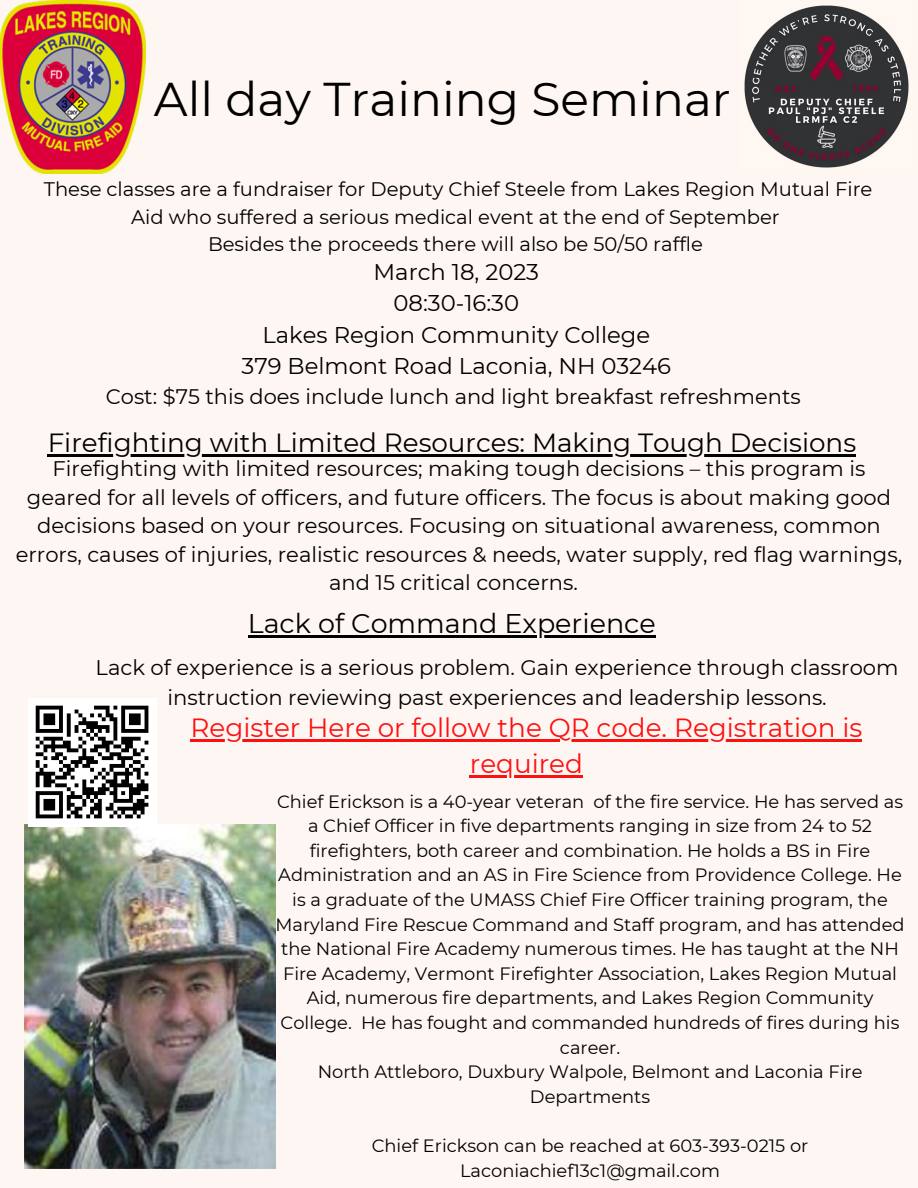
<style>
.page{position:relative;width:918px;height:1188px;background:#fdf6f2}
.page>*{position:absolute;margin:0;border:0;box-sizing:border-box;transform-origin:0 0}
.t1{font:47.25px "Montserrat";color:#000}
.t2{font:27px "Montserrat";color:#000}
.t3{font:26.25px "Montserrat";color:#000}
.t4{font:26.25px/36px "Montserrat";color:#ff1010;text-align:center}
.t5{font:22.8px/31.2px "Montserrat";color:#000;text-align:center}
.t6{font:21.15px/28.5px "Montserrat";color:#000;text-align:center}
.t7{font:21px "Montserrat";color:#000}
.t8{font:19.65px/27.3px "Montserrat";color:#000;text-align:center}
.t9{font:17.85px/24.6px "Montserrat";color:#000;text-align:center}
</style>
<div class="page">
<img style="left:0;top:0;width:145px;height:173px">
<img style="left:24px;top:820px;width:251px;height:349px">
<div style="left:28px;top:698px;width:128px;height:128px;background:#fff"></div>
<svg style="left:35px;top:705px;width:114px;height:114px"></svg>
<img style="left:744px;top:5px;width:165px;height:163px">
<hr style="left:48px;top:454px;width:808px;height:2px;background:#000">
<hr style="left:191px;top:739px;width:671px;height:2px;background:#ff1010">
<hr style="left:470px;top:775px;width:113px;height:2px;background:#ff1010">
<hr style="left:248px;top:635px;width:408px;height:2px;background:#000">
<h1 class="t1" style="left:154px;top:70px;width:578px">All day Training Seminar</h1>
<p class="t8" style="left:44px;top:176px;width:830px">These classes are a fundraiser for Deputy Chief Steele from Lakes Region Mutual Fire<br>Aid who suffered a serious medical event at the end of September<br>Besides the proceeds there will also be 50/50 raffle</p>
<p class="t5" style="left:242px;top:256px;width:431px">March 18, 2023<br>08:30-16:30<br>Lakes Region Community College<br>379 Belmont Road Laconia, NH 03246</p>
<p class="t7" style="left:106px;top:384px;width:697px">Cost: $75 this does include lunch and light breakfast refreshments</p>
<h3 class="t3" style="left:48px;top:426px;width:810px">Firefighting with Limited Resources: Making Tough Decisions</h3>
<p class="t6" style="left:16px;top:454px;width:888px">Firefighting with limited resources; making tough decisions – this program is geared for all levels of officers, and future officers. The focus is about making good decisions based on your resources. Focusing on situational awareness, common errors, causes of injuries, realistic resources &amp; needs, water supply, red flag warnings, and 15 critical concerns.</p>
<h2 class="t2" style="left:248px;top:607px;width:409px">Lack of Command Experience</h2>
<p class="t6" style="left:96px;top:653px;width:805px;line-height:29.2px">Lack of experience is a serious problem. Gain experience through classroom instruction reviewing past experiences and leadership lessons.</p>
<h3 class="t4" style="left:191px;top:709px;width:673px">Register Here or follow the QR code. Registration is required</h3>
<p class="t9" style="left:276px;top:789px;width:630px">Chief Erickson is a 40-year veteran of the fire service. He has served as a Chief Officer in five departments ranging in size from 24 to 52 firefighters, both career and combination. He holds a BS in Fire Administration and an AS in Fire Science from Providence College. He is a graduate of the UMASS Chief Fire Officer training program, the Maryland Fire Rescue Command and Staff program, and has attended the National Fire Academy numerous times. He has taught at the NH Fire Academy, Vermont Firefighter Association, Lakes Region Mutual Aid, numerous fire departments, and Lakes Region Community College. He has fought and commanded hundreds of fires during his career.<br>North Attleboro, Duxbury Walpole, Belmont and Laconia Fire Departments</p>
<p class="t9" style="left:372px;top:1133px;width:438px">Chief Erickson can be reached at 603-393-0215 or<br>Laconiachief13c1@gmail.com</p>
</div>
